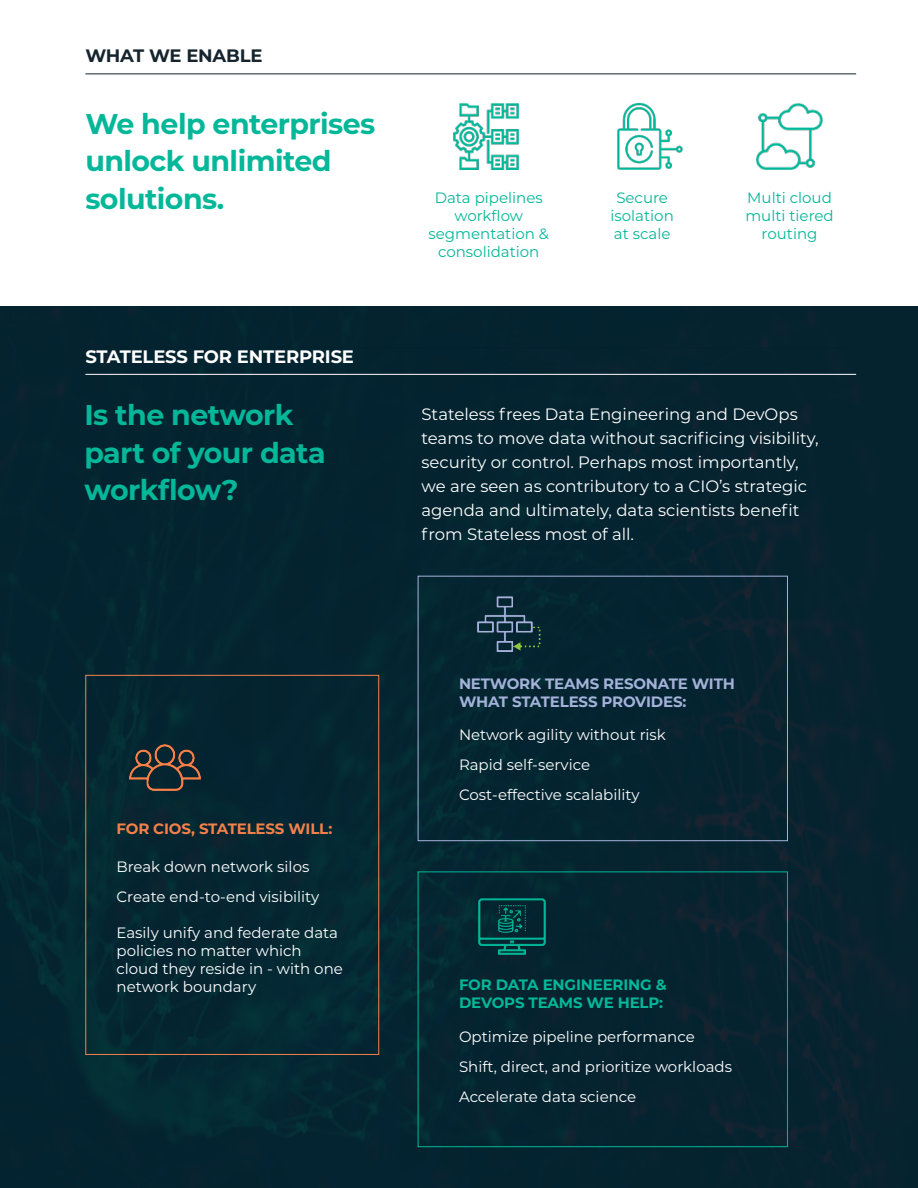
<style>
.page{position:relative;width:918px;height:1188px;background:#fff}
.page>*{position:absolute;margin:0;border:0;box-sizing:border-box;transform-origin:0 0}
.Large_Number{font:700 28.5px/37.5px "Montserrat";letter-spacing:-.02em;color:#05b799}
.Title_-_Align_Left{font:700 18px "Montserrat";letter-spacing:-.01em;color:#fff}
.Title_-_Align_Left-2{font:700 18px "Montserrat";letter-spacing:-.01em;color:#16242e}
.Body_Text{font:16.5px/24px "Montserrat";color:#fff}
.Body_Text-2{font:15px/18px "Montserrat";color:#fff}
.Body_Text-3{font:15px/18px "Montserrat";color:#05b799;text-align:center}
.Title_-_Align_Left-3{font:700 15px/18px "Montserrat";letter-spacing:-.01em;color:#a4b2da}
.Title_-_Align_Left-4{font:700 15px/18px "Montserrat";letter-spacing:-.01em;color:#05b799}
.Title_-_Align_Left-5{font:700 15px "Montserrat";letter-spacing:-.01em;color:#f58149}
</style>
<div class="page">
<hr style="left:85px;top:74px;width:771px;height:1px;background:#16242e">
<img style="left:757px;top:104px;width:65px;height:65px">
<img style="left:617px;top:104px;width:66px;height:65px">
<img style="left:453px;top:104px;width:65px;height:65px">
<div style="left:0;top:306px;width:918px;height:882px;background:#012533"></div>
<hr style="left:85px;top:374px;width:771px;height:1px;background:#fff">
<div style="left:418px;top:576px;width:370px;height:265px;border:1px solid #a4b2da"></div>
<div style="left:418px;top:872px;width:370px;height:275px;border:1px solid #05b799"></div>
<div style="left:85px;top:675px;width:294px;height:380px;border:1px solid #f58149"></div>
<img style="left:129px;top:745px;width:71px;height:46px">
<img style="left:477px;top:596px;width:64px;height:55px">
<img style="left:479px;top:898px;width:66px;height:56px">
<p class="Title_-_Align_Left-2" style="left:85px;top:43px;width:179px">WHAT WE ENABLE</p>
<p class="Large_Number" style="left:85px;top:104px;width:291px">We help enterprises unlock unlimited solutions.</p>
<p class="Title_-_Align_Left" style="left:85px;top:344px;width:270px">STATELESS FOR ENTERPRISE</p>
<p class="Body_Text-3" style="left:435px;top:188px;width:110px">Data pipelines</p>
<p class="Body_Text-3" style="left:429px;top:206px;width:122px">workflow segmentation &amp; consolidation</p>
<p class="Body_Text-3" style="left:616px;top:188px;width:53px">Secure</p>
<p class="Body_Text-3" style="left:611px;top:206px;width:65px">isolation</p>
<p class="Body_Text-3" style="left:614px;top:224px;width:58px">at scale</p>
<p class="Body_Text-3" style="left:747px;top:188px;width:86px">Multi cloud</p>
<p class="Body_Text-3" style="left:745px;top:206px;width:90px">multi tiered</p>
<p class="Body_Text-3" style="left:762px;top:224px;width:57px">routing</p>
<p class="Large_Number" style="left:84px;top:395px;width:243px">Is the network part of your data workflow?</p>
<p class="Body_Text" style="left:422px;top:401px;width:399px">Stateless frees Data Engineering and DevOps teams to move data without sacrificing visibility, security or control. Perhaps most importantly, we are seen as contributory to a CIO’s strategic agenda and ultimately, data scientists benefit from Stateless most of all.</p>
<p class="Title_-_Align_Left-3" style="left:459px;top:674px;width:277px">NETWORK TEAMS RESONATE WITH<br>WHAT STATELESS PROVIDES:</p>
<p class="Title_-_Align_Left-5" style="left:117px;top:818px;width:217px">FOR CIOS, STATELESS WILL:</p>
<p class="Body_Text-2" style="left:117px;top:857px;width:194px">Break down network silos</p>
<p class="Body_Text-2" style="left:117px;top:887px;width:204px">Create end-to-end visibility</p>
<p class="Body_Text-2" style="left:117px;top:923px;width:228px">Easily unify and federate data policies no matter which cloud they reside in - with one network boundary</p>
<p class="Body_Text-2" style="left:459px;top:725px;width:208px">Network agility without risk</p>
<p class="Body_Text-2" style="left:459px;top:755px;width:133px">Rapid self-service</p>
<p class="Body_Text-2" style="left:459px;top:785px;width:182px">Cost-effective scalability</p>
<p class="Title_-_Align_Left-4" style="left:459px;top:975px;width:209px">FOR DATA ENGINEERING &amp;<br>DEVOPS TEAMS WE HELP:</p>
<p class="Body_Text-2" style="left:459px;top:1027px;width:237px">Optimize pipeline performance</p>
<p class="Body_Text-2" style="left:459px;top:1057px;width:275px">Shift, direct, and prioritize workloads</p>
<p class="Body_Text-2" style="left:459px;top:1087px;width:179px">Accelerate data science</p>
</div>
